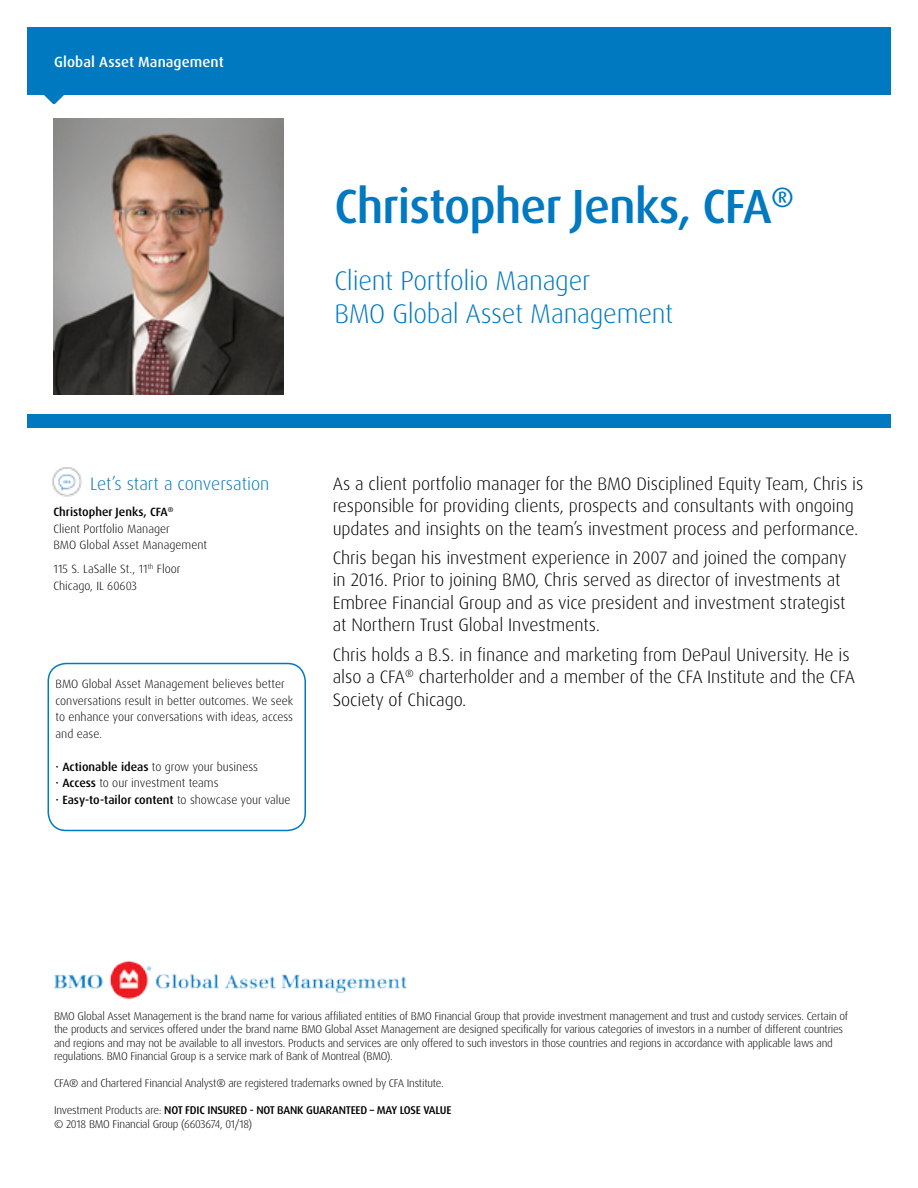
<style>
.page{position:relative;width:918px;height:1188px;background:#fff}
.page>*{position:absolute;margin:0;border:0;box-sizing:border-box;transform-origin:0 0}
.t1{font:500 48px "Dax OT";letter-spacing:-.02em;color:#0079c1}
.t2{font:300 27px/33px "Dax OT";letter-spacing:-.01em;color:#0079c1}
.t3{font:300 18px/22.5px "Dax OT";letter-spacing:-.005em;color:#000}
.t4{font:300 18px "Dax OT";color:#0079c1}
.t5{font:500 14.7px "Dax OT";letter-spacing:.005em;color:#fff}
.t6{font:300 12px/16.5px "Dax OT";color:#000}
.t7{font:500 12px "Dax OT";color:#000}
.t8{font:300 11.25px/13.5px "Dax OT";letter-spacing:-.02em;color:#000}
.s1{font-weight:500}
.s2{font-weight:300}
</style>
<div class="page">
<div style="left:27px;top:414px;width:864px;height:13px;background:#0079c1"></div>
<div style="left:27px;top:27px;width:864px;height:67px;background:#0079c1"></div>
<svg style="left:43px;top:94px;width:22px;height:10px"></svg>
<div style="left:48px;top:663px;width:258px;height:168px;border:2px solid #0079c1;border-radius:18px"></div>
<img style="left:52px;top:467px;width:30px;height:30px">
<img style="left:53px;top:961px;width:354px;height:38px">
<img style="left:54px;top:119px;width:230px;height:276px">
<h3 class="t5" style="left:54px;top:52px;width:171px">Global Asset Management</h3>
<h1 class="t1" style="left:334px;top:176px;width:461px">Christopher Jenks, CFA<sup>®</sup></h1>
<h2 class="t2" style="left:334px;top:264px;width:340px">Client Portfolio Manager<br>BMO Global Asset Management</h2>
<h3 class="t4" style="left:90px;top:472px;width:181px">Let’s start a conversation</h3>
<p class="t6" style="left:53px;top:504px;width:155px"><span class="s1">Christopher Jenks, CFA</span><sup>®<br></sup>Client Portfolio Manager<br>BMO Global Asset Management</p>
<p class="t6" style="left:53px;top:561px;width:129px">115 S. LaSalle St., 11<sup>th</sup> Floor<br>Chicago, IL 60603</p>
<p class="t6" style="left:56px;top:676px;width:239px">BMO Global Asset Management believes better conversations result in better outcomes. We seek to enhance your conversations with ideas, access and ease.</p>
<p class="t6" style="left:56px;top:759px;width:204px">• <span class="s1">Actionable ideas</span> to grow your business</p>
<p class="t6" style="left:56px;top:775px;width:165px">• <span class="s1">Access</span> to our investment teams</p>
<p class="t7" style="left:56px;top:792px;width:237px"><span class="s2">•</span> Easy-to-tailor content <span class="s2">to showcase your value</span></p>
<h3 class="t3" style="left:333px;top:472px;width:532px">As a client portfolio manager for the BMO Disciplined Equity Team, Chris is responsible for providing clients, prospects and consultants with ongoing updates and insights on the team’s investment process and performance.</h3>
<p class="t3" style="left:333px;top:547px;width:516px">Chris began his investment experience in 2007 and joined the company in 2016. Prior to joining BMO, Chris served as director of investments at Embree Financial Group and as vice president and investment strategist at Northern Trust Global Investments.</p>
<h3 class="t3" style="left:333px;top:643px;width:524px">Chris holds a B.S. in finance and marketing from DePaul University. He is also a CFA<sup>®</sup> charterholder and a member of the CFA Institute and the CFA<br>Society of Chicago.</h3>
<p class="t8" style="left:54px;top:1009px;width:796px">BMO Global Asset Management is the brand name for various affiliated entities of BMO Financial Group that provide investment management and trust and custody services. Certain of the products and services offered under the brand name BMO Global Asset Management are designed specifically for various categories of investors in a number of different countries and regions and may not be available to all investors. Products and services are only offered to such investors in those countries and regions in accordance with applicable laws and regulations. BMO Financial Group is a service mark of Bank of Montreal (BMO).</p>
<p class="t8" style="left:54px;top:1077px;width:391px">CFA® and Chartered Financial Analyst® are registered trademarks owned by CFA Institute.</p>
<p class="t8" style="left:54px;top:1104px;width:399px">Investment Products are: <span class="s1">NOT FDIC INSURED - NOT BANK GUARANTEED – MAY LOSE VALUE </span>© 2018 BMO Financial Group (6603674, 01/18)</p>
</div>
